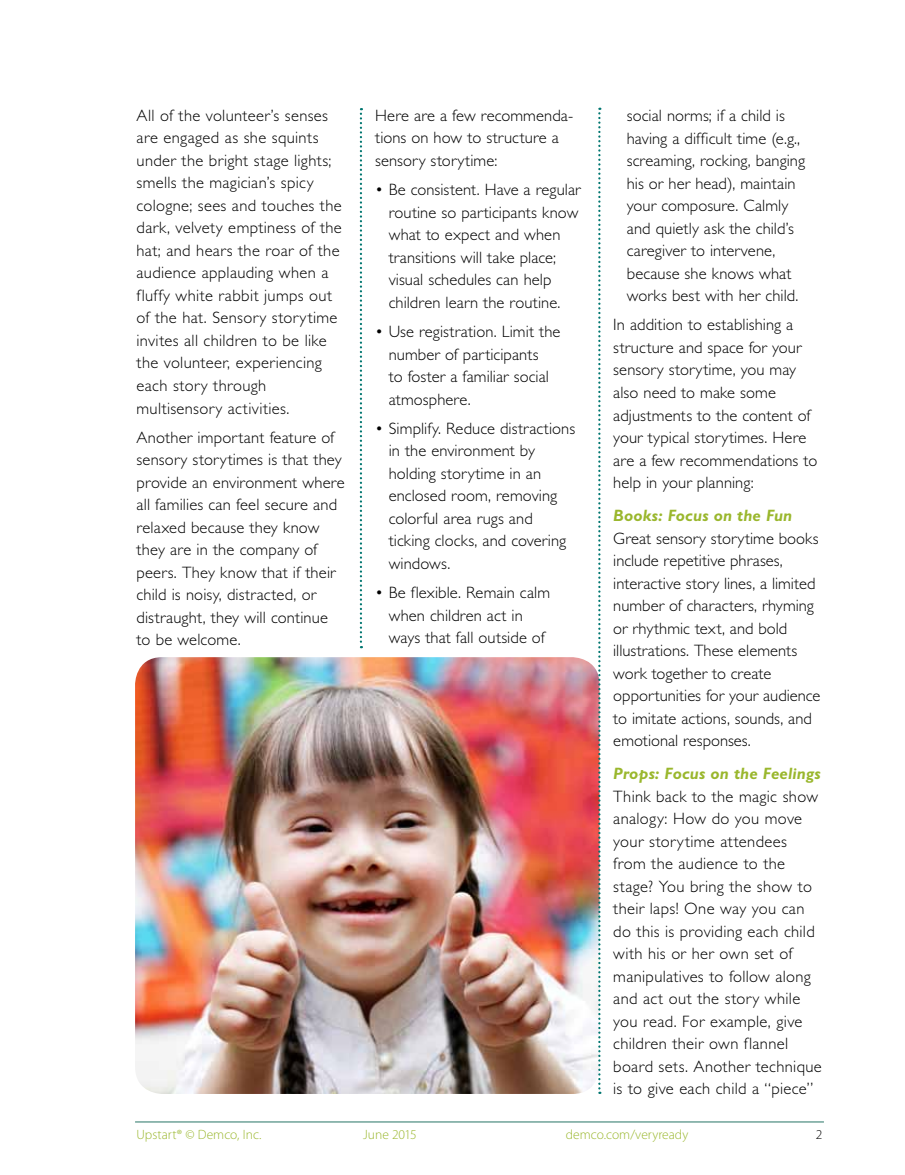
<style>
.page{position:relative;width:905px;height:1175px;background:#fff}
.page>*{position:absolute;margin:0;border:0;box-sizing:border-box;transform-origin:0 0}
.t1{font:300 16.5px/22.5px "Gill Sans Std";letter-spacing:.01em;color:#000}
.t2{font:italic 700 16.5px "Gill Sans Std";letter-spacing:.005em;color:#9ab72d}
.t3{font:300 13.5px "Myriad Pro";color:#9ab72d}
.t4{font:300 13.5px "Myriad Pro";color:#000}
</style>
<div class="page">
<hr style="left:135px;top:1121px;width:689px;height:1px;background:#277465">
<img style="left:135px;top:657px;width:463px;height:437px">
<svg style="left:360px;top:108px;width:2px;height:540px"></svg>
<svg style="left:598px;top:108px;width:2px;height:986px"></svg>
<p class="t1" style="left:136px;top:104px;width:207px">All of the volunteer’s senses are engaged as she squints under the bright stage lights; smells the magician’s spicy cologne; sees and touches the dark, velvety emptiness of the hat; and hears the roar of the audience applauding when a fluffy white rabbit jumps out of the hat. Sensory storytime invites all children to be like the volunteer, experiencing each story through multisensory activities.</p>
<p class="t1" style="left:136px;top:426px;width:210px">Another important feature of sensory storytimes is that they provide an environment where all families can feel secure and relaxed because they know they are in the company of peers. They know that if their child is noisy, distracted, or distraught, they will continue to be welcome.</p>
<p class="t1" style="left:375px;top:104px;width:199px">Here are a few recommenda&shy;tions on how to structure a sensory storytime:</p>
<p class="t1" style="left:389px;top:179px;width:193px;text-indent:-13px">• Be consistent. Have a regular routine so participants know what to expect and when transitions will take place; visual schedules can help children learn the routine.</p>
<p class="t1" style="left:389px;top:320px;width:173px;text-indent:-13px">• Use registration. Limit the number of participants<br>to foster a familiar social atmosphere.</p>
<p class="t1" style="left:389px;top:417px;width:188px;text-indent:-14px">• Simplify. Reduce distractions in the environment by holding storytime in an enclosed room, removing colorful area rugs and ticking clocks, and covering windows.</p>
<p class="t1" style="left:389px;top:581px;width:163px;text-indent:-13px">• Be flexible. Remain calm when children act in ways that fall outside of</p>
<p class="t1" style="left:626px;top:104px;width:180px">social norms; if a child is having a difficult time (e.g., screaming, rocking, banging his or her head), maintain your composure. Calmly and quietly ask the child’s caregiver to intervene, because she knows what works best with her child.</p>
<p class="t1" style="left:613px;top:314px;width:206px">In addition to establishing a structure and space for your sensory storytime, you may also need to make some adjustments to the content of your typical storytimes. Here are a few recommendations to help in your planning:</p>
<p class="t2" style="left:613px;top:506px;width:180px">Books: Focus on the Fun</p>
<p class="t1" style="left:613px;top:527px;width:209px">Great sensory storytime books include repetitive phrases, interactive story lines, a limited number of characters, rhyming or rhythmic text, and bold illustrations. These elements work together to create opportunities for your audience to imitate actions, sounds, and emotional responses.</p>
<p class="t2" style="left:613px;top:764px;width:209px">Props: Focus on the Feelings</p>
<p class="t1" style="left:613px;top:785px;width:210px">Think back to the magic show analogy: How do you move your storytime attendees from the audience to the stage? You bring the show to their laps! One way you can do this is providing each child with his or her own set of manipulatives to follow along and act out the story while you read. For example, give children their own flannel board sets. Another technique is to give each child a “piece”</p>
<p class="t3" style="left:136px;top:1126px;width:126px">Upstart® © Demco, Inc.</p>
<p class="t3" style="left:363px;top:1126px;width:55px">June 2015</p>
<p class="t3" style="left:566px;top:1126px;width:124px">demco.com/veryready</p>
<p class="t4" style="left:815px;top:1126px;width:8px">2</p>
</div>
